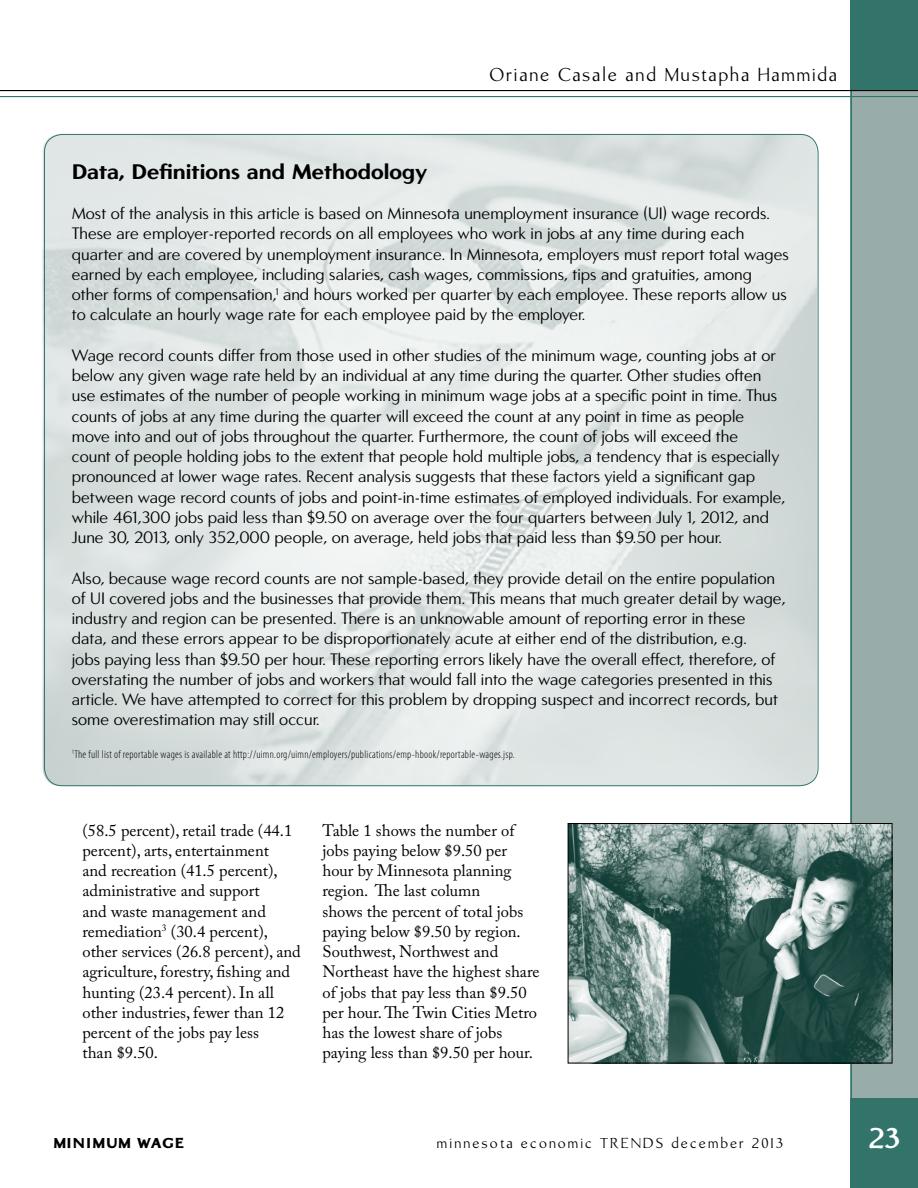
<style>
.page{position:relative;width:918px;height:1188px;background:#fff}
.page>*{position:absolute;margin:0;border:0;box-sizing:border-box;transform-origin:0 0}
.t1{font:700 30px "Brinar";color:#fff}
.sidebar_text{font:700 21px "Carisma";color:#000}
.t2{font:19.5px "Brinar";letter-spacing:.1em;color:#000}
.sidebar_text-2{font:16.5px/20.2px "Carisma";color:#000}
.Body{font:16.5px/20.2px "Adobe Caslon Pro";color:#000}
.t3{font:15px "Brinar";letter-spacing:.15em;color:#000}
.t4{font:900 15px "Brinar";letter-spacing:.12em;color:#000}
.Endnote{font:300 condensed 11.25px "Myriad Pro";letter-spacing:.025em;color:#000}
.t5{font:9.6px "Adobe Caslon Pro";color:#000}
</style>
<div class="page">
<div style="left:850px;top:90px;width:68px;height:1008px;background:#98adaa"></div>
<div style="left:850px;top:1098px;width:68px;height:90px;background:#32736a"></div>
<div style="left:850px;top:0;width:68px;height:90px;background:#32736a"></div>
<hr style="left:850px;top:0;width:2px;height:1188px;background:#32736a">
<img style="left:43px;top:134px;width:774px;height:652px">
<hr style="left:0;top:96px;width:918px;height:1px;background:#32736a">
<hr style="left:0;top:90px;width:918px;height:1px;background:#000">
<img style="left:570px;top:825px;width:320px;height:236px">
<div style="left:568px;top:823px;width:324px;height:240px;border:1px solid #000"></div>
<p class="t2" style="left:490px;top:64px;width:349px">Oriane Casale and Mustapha Hammida</p>
<p class="sidebar_text" style="left:72px;top:159px;width:357px">Data, Definitions and Methodology</p>
<p class="sidebar_text-2" style="left:72px;top:204px;width:719px">Most of the analysis in this article is based on Minnesota unemployment insurance (UI) wage records.<br>These are employer-reported records on all employees who work in jobs at any time during each quarter and are covered by unemployment insurance. In Minnesota, employers must report total wages earned by each employee, including salaries, cash wages, commissions, tips and gratuities, among other forms of compensation,<sup>1</sup> and hours worked per quarter by each employee. These reports allow us to calculate an hourly wage rate for each employee paid by the employer.</p>
<p class="sidebar_text-2" style="left:72px;top:346px;width:715px">Wage record counts differ from those used in other studies of the minimum wage, counting jobs at or below any given wage rate held by an individual at any time during the quarter. Other studies often use estimates of the number of people working in minimum wage jobs at a specific point in time. Thus counts of jobs at any time during the quarter will exceed the count at any point in time as people move into and out of jobs throughout the quarter. Furthermore, the count of jobs will exceed the<br>count of people holding jobs to the extent that people hold multiple jobs, a tendency that is especially pronounced at lower wage rates. Recent analysis suggests that these factors yield a significant gap between wage record counts of jobs and point-in-time estimates of employed individuals. For example, while 461,300 jobs paid less than $9.50 on average over the four quarters between July 1, 2012, and June 30, 2013, only 352,000 people, on average, held jobs that paid less than $9.50 per hour.</p>
<p class="sidebar_text-2" style="left:72px;top:568px;width:715px">Also, because wage record counts are not sample-based, they provide detail on the entire population of UI covered jobs and the businesses that provide them. This means that much greater detail by wage, industry and region can be presented. There is an unknowable amount of reporting error in these<br>data, and these errors appear to be disproportionately acute at either end of the distribution, e.g.<br>jobs paying less than $9.50 per hour. These reporting errors likely have the overall effect, therefore, of overstating the number of jobs and workers that would fall into the wage categories presented in this article. We have attempted to correct for this problem by dropping suspect and incorrect records, but some overestimation may still occur.</p>
<p class="Endnote" style="left:72px;top:747px;width:444px"><sup>1</sup>The full list of reportable wages is available at http://uimn.org/uimn/employers/publications/emp-hbook/reportable-wages.jsp.</p>
<h3 class="Body" style="left:83px;top:820px;width:211px">(58.5 percent), retail trade (44.1 percent), arts, entertainment and recreation (41.5 percent), administrative and support<br>and waste management and remediation</h3>
<h3 class="Body" style="left:83px;top:921px;width:220px;text-indent:88px">(30.4 percent), other services (26.8 percent), and agriculture, forestry, fishing and hunting (23.4 percent). In all other industries, fewer than 12 percent of the jobs pay less</h3>
<p class="t5" style="left:162px;top:922px;width:6px">3</p>
<h3 class="Body" style="left:83px;top:1043px;width:77px">than $9.50.</h3>
<h3 class="Body" style="left:322px;top:820px;width:219px">Table 1 shows the number of jobs paying below $9.50 per hour by Minnesota planning region. The last column<br>shows the percent of total jobs paying below $9.50 by region.<br>Southwest, Northwest and<br>Northeast have the highest share of jobs that pay less than $9.50 per hour. The Twin Cities Metro has the lowest share of jobs paying less than $9.50 per hour.</h3>
<p class="t4" style="left:54px;top:1134px;width:131px">MINIMUM WAGE</p>
<p class="t3" style="left:437px;top:1134px;width:348px">minnesota economic TRENDS december 2013</p>
<h1 class="t1" style="left:868px;top:1121px;width:33px">23</h1>
</div>
